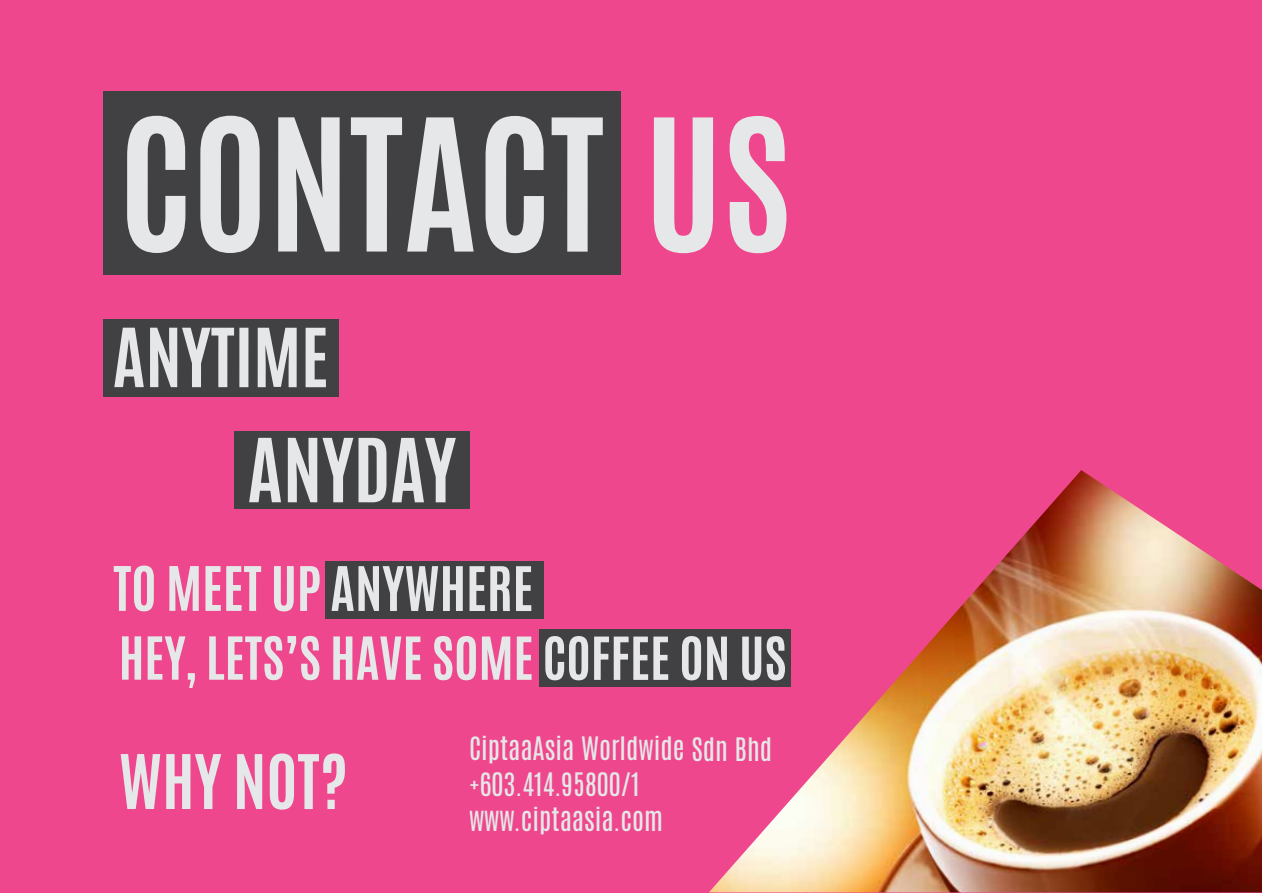
<style>
.page{position:relative;width:1263px;height:893px;background:#fff}
.page>*{position:absolute;margin:0;border:0;box-sizing:border-box;transform-origin:0 0}
.t1{font:700 156.15px "Antonio";color:#e6e7e8}
.t2{font:700 75px "Antonio";color:#e6e7e8}
.t3{font:700 69.15px "Antonio";color:#e6e7e8}
.t4{font:700 63.9px "Antonio";color:#e6e7e8}
.t5{font:700 52.2px "Antonio";color:#e6e7e8}
.t6{font:700 50.4px "Antonio";color:#e6e7e8}
.t7{font:27px/35.4px "Antonio";color:#e6e7e8}
</style>
<div class="page">
<div style="left:0;top:0;width:1262px;height:893px;background:#ee478d"></div>
<div style="left:103px;top:92px;width:518px;height:183px;background:#414042"></div>
<div style="left:103px;top:319px;width:235px;height:78px;background:#414042"></div>
<div style="left:234px;top:431px;width:235px;height:78px;background:#414042"></div>
<div style="left:325px;top:561px;width:219px;height:57px;background:#414042"></div>
<div style="left:539px;top:630px;width:251px;height:57px;background:#414042"></div>
<img style="left:709px;top:470px;width:553px;height:422px">
<h1 class="t1" style="left:119px;top:73px;width:674px">CONTACT US</h1>
<h3 class="t3" style="left:113px;top:308px;width:218px">ANYTIME</h3>
<h2 class="t2" style="left:247px;top:416px;width:210px">ANYDAY</h2>
<h3 class="t5" style="left:113px;top:551px;width:422px">TO MEET UP ANYWHERE</h3>
<h3 class="t6" style="left:119px;top:622px;width:669px">HEY, LETS’S HAVE SOME COFFEE ON US</h3>
<h3 class="t4" style="left:119px;top:736px;width:230px">WHY NOT?</h3>
<p class="t7" style="left:469px;top:731px;width:305px">CiptaaAsia Worldwide Sdn Bhd +603.414.95800/1 www.ciptaasia.com</p>
</div>
